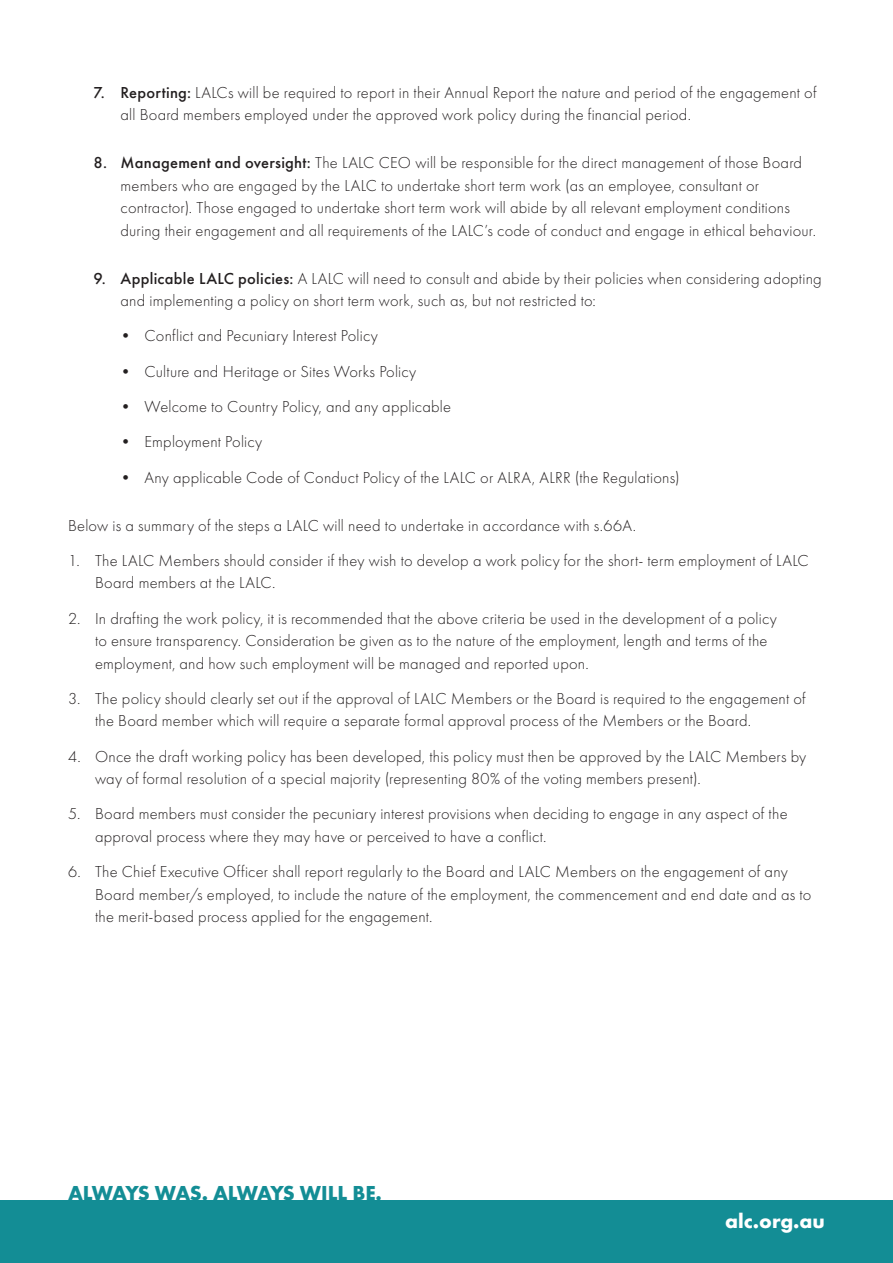
<style>
.page{position:relative;width:893px;height:1263px;background:#fff}
.page>*{position:absolute;margin:0;border:0;box-sizing:border-box;transform-origin:0 0}
.t1{font:700 21px "Futura PT";letter-spacing:-.04em;color:#138d95}
.t2{font:700 21px "Futura PT";color:#fff}
.t3{font:300 16.5px/22.5px "Futura PT";letter-spacing:.015em;color:#231f20}
.s1{font-weight:500}
</style>
<div class="page">
<div style="left:0;top:1200px;width:893px;height:63px;background:#138d95"></div>
<p class="t3" style="left:121px;top:81px;width:697px;text-indent:-27px"><span class="s1">7. Reporting:</span> LALCs will be required to report in their Annual Report the nature and period of the engagement of all Board members employed under the approved work policy during the financial period.</p>
<p class="t3" style="left:121px;top:152px;width:697px;text-indent:-27px"><span class="s1">8. Management and oversight:</span> The LALC CEO will be responsible for the direct management of those Board members who are engaged by the LALC to undertake short term work (as an employee, consultant or contractor). Those engaged to undertake short term work will abide by all relevant employment conditions during their engagement and all requirements of the LALC’s code of conduct and engage in ethical behaviour.</p>
<p class="t3" style="left:121px;top:267px;width:703px;text-indent:-27px"><span class="s1">9. Applicable LALC policies:</span> A LALC will need to consult and abide by their policies when considering adopting and implementing a policy on short term work, such as, but not restricted to:</p>
<p class="t3" style="left:118px;top:325px;width:262px">• Conflict and Pecuniary Interest Policy</p>
<p class="t3" style="left:118px;top:360px;width:300px">• Culture and Heritage or Sites Works Policy</p>
<p class="t3" style="left:118px;top:395px;width:335px">• Welcome to Country Policy, and any applicable</p>
<p class="t3" style="left:118px;top:431px;width:146px">• Employment Policy</p>
<p class="t3" style="left:118px;top:466px;width:564px">• Any applicable Code of Conduct Policy of the LALC or ALRA, ALRR (the Regulations)</p>
<p class="t3" style="left:68px;top:514px;width:570px">Below is a summary of the steps a LALC will need to undertake in accordance with s.66A.</p>
<p class="t3" style="left:95px;top:549px;width:715px;text-indent:-27px">1. The LALC Members should consider if they wish to develop a work policy for the short- term employment of LALC<br>Board members at the LALC.</p>
<p class="t3" style="left:95px;top:607px;width:683px;text-indent:-27px">2. In drafting the work policy, it is recommended that the above criteria be used in the development of a policy to ensure transparency. Consideration be given as to the nature of the employment, length and terms of the employment, and how such employment will be managed and reported upon.</p>
<p class="t3" style="left:95px;top:687px;width:712px;text-indent:-27px">3. The policy should clearly set out if the approval of LALC Members or the Board is required to the engagement of the Board member which will require a separate formal approval process of the Members or the Board.</p>
<p class="t3" style="left:95px;top:745px;width:713px;text-indent:-27px">4. Once the draft working policy has been developed, this policy must then be approved by the LALC Members by way of formal resolution of a special majority (representing 80% of the voting members present).</p>
<p class="t3" style="left:95px;top:803px;width:694px;text-indent:-27px">5. Board members must consider the pecuniary interest provisions when deciding to engage in any aspect of the approval process where they may have or perceived to have a conflict.</p>
<p class="t3" style="left:95px;top:860px;width:718px;text-indent:-27px">6. The Chief Executive Officer shall report regularly to the Board and LALC Members on the engagement of any<br>Board member/s employed, to include the nature of the employment, the commencement and end date and as to the merit-based process applied for the engagement.</p>
<p class="t1" style="left:68px;top:1180px;width:315px">ALWAYS WAS. ALWAYS WILL BE.</p>
<p class="t2" style="left:725px;top:1207px;width:101px">alc.org.au</p>
</div>
